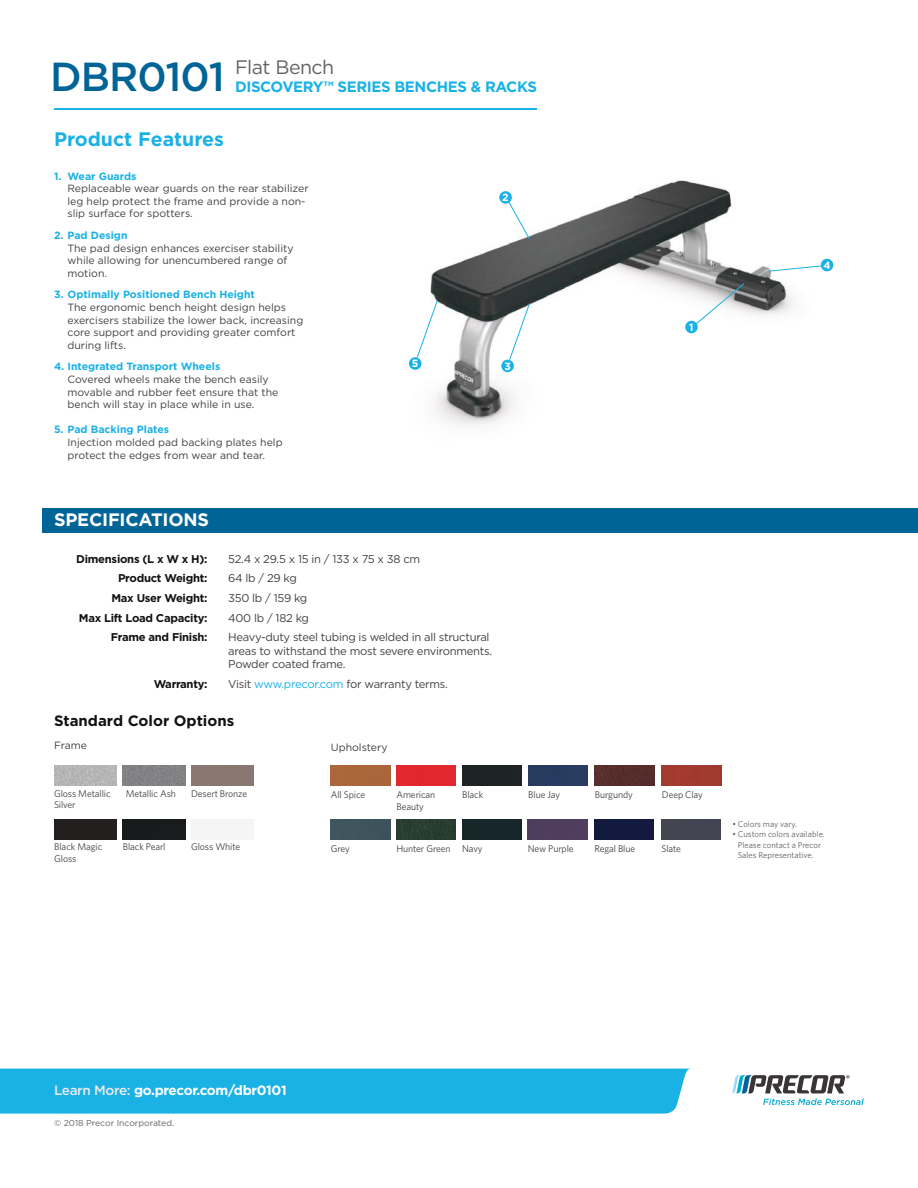
<style>
.page{position:relative;width:918px;height:1188px;background:#fff}
.page>*{position:absolute;margin:0;border:0;box-sizing:border-box;transform-origin:0 0}
.t1{font:19.5px "Gotham";letter-spacing:-.025em;color:#656265}
.t2{font:700 19.5px "Gotham";color:#1ab1e5}
.t3{font:700 18px "Gotham";letter-spacing:-.01em;color:#fff}
.t4{font:700 15px "Gotham";letter-spacing:-.025em;color:#1ab1e5}
.t5{font:700 15px "Gotham";color:#111213}
.t6{font:700 13.5px "Gotham";letter-spacing:-.025em;color:#fff}
.t7{font:11.25px/13.5px "Gotham";letter-spacing:-.025em;color:#434142}
.t8{font:700 11.25px "Gotham";letter-spacing:-.025em;color:#111213}
.t9{font:10.5px/12.6px "Gotham";color:#434142}
.t10{font:700 10.5px "Gotham";color:#1ab1e5}
.t11{font:700 10.5px "Gotham";color:#fff}
.t12{font:9.75px/11.7px "Whitney";letter-spacing:-.01em;color:#434142}
.t13{font:8.7px/10.4px "Whitney";color:#656265}
.t14{font:8.7px "Gotham";color:#656265}
.s1{font-weight:500;font-size:40.5px;color:#006596}
.s2{color:#1ab1e5}
.s3{font-weight:500;color:#edecec}
</style>
<div class="page">
<img style="left:409px;top:108px;width:425px;height:318px">
<div style="left:0;top:1069px;width:689px;height:45px;background:#1ab1e5"></div>
<svg style="left:732px;top:1075px;width:132px;height:30px"></svg>
<img style="left:54px;top:765px;width:63px;height:20px">
<img style="left:123px;top:765px;width:62px;height:20px">
<div style="left:54px;top:819px;width:63px;height:20px;background:#241f1f"></div>
<img style="left:123px;top:819px;width:62px;height:20px">
<div style="left:42px;top:508px;width:876px;height:24px;background:#006596"></div>
<hr style="left:54px;top:108px;width:482px;height:2px;background:#1ab1e5">
<svg style="left:690px;top:282px;width:55px;height:47px"></svg>
<svg style="left:507px;top:199px;width:23px;height:41px"></svg>
<svg style="left:769px;top:265px;width:54px;height:7px"></svg>
<div style="left:191px;top:819px;width:63px;height:20px;background:#f6f5f5"></div>
<div style="left:685px;top:321px;width:13px;height:12px;background:#1ab1e5;border-radius:50%"></div>
<div style="left:499px;top:191px;width:13px;height:13px;background:#1ab1e5;border-radius:50%"></div>
<div style="left:501px;top:360px;width:13px;height:12px;background:#1ab1e5;border-radius:50%"></div>
<div style="left:821px;top:259px;width:12px;height:12px;background:#1ab1e5;border-radius:50%"></div>
<svg style="left:509px;top:303px;width:21px;height:58px"></svg>
<div style="left:409px;top:357px;width:13px;height:13px;background:#1ab1e5;border-radius:50%"></div>
<svg style="left:416px;top:300px;width:22px;height:58px"></svg>
<img style="left:331px;top:765px;width:59px;height:20px">
<img style="left:462px;top:765px;width:60px;height:20px">
<img style="left:462px;top:819px;width:60px;height:20px">
<img style="left:396px;top:765px;width:60px;height:20px">
<img style="left:528px;top:765px;width:60px;height:20px">
<img style="left:331px;top:819px;width:59px;height:20px">
<img style="left:396px;top:819px;width:60px;height:20px">
<img style="left:528px;top:819px;width:59px;height:20px">
<img style="left:595px;top:765px;width:59px;height:20px">
<img style="left:594px;top:819px;width:60px;height:20px">
<img style="left:662px;top:765px;width:59px;height:20px">
<img style="left:661px;top:819px;width:60px;height:20px">
<h1 class="t1" style="left:50px;top:55px;width:285px"><span class="s1">DBR0101</span> Flat Bench</h1>
<h3 class="t4" style="left:235px;top:77px;width:304px">DISCOVERY™ SERIES BENCHES &amp; RACKS</h3>
<h1 class="t2" style="left:54px;top:126px;width:171px">Product Features</h1>
<p class="t10" style="left:54px;top:169px;width:84px">1. Wear Guards</p>
<p class="t9" style="left:68px;top:182px;width:243px">Replaceable wear guards on the rear stabilizer leg help protect the frame and provide a non&shy;slip surface for spotters.</p>
<p class="t10" style="left:54px;top:228px;width:75px">2. Pad Design</p>
<p class="t9" style="left:68px;top:241px;width:228px">The pad design enhances exerciser stability while allowing for unencumbered range of motion.</p>
<p class="t10" style="left:54px;top:288px;width:202px">3. Optimally Positioned Bench Height</p>
<p class="t9" style="left:68px;top:301px;width:237px">The ergonomic bench height design helps exercisers stabilize the lower back, increasing core support and providing greater comfort during lifts.</p>
<p class="t10" style="left:54px;top:360px;width:168px">4. Integrated Transport Wheels</p>
<p class="t9" style="left:68px;top:373px;width:212px">Covered wheels make the bench easily movable and rubber feet ensure that the bench will stay in place while in use.</p>
<p class="t10" style="left:54px;top:423px;width:117px">5. Pad Backing Plates</p>
<p class="t9" style="left:68px;top:436px;width:217px">Injection molded pad backing plates help protect the edges from wear and tear.</p>
<p class="t11" style="left:412px;top:356px;width:8px">5</p>
<p class="t11" style="left:502px;top:190px;width:8px">2</p>
<p class="t11" style="left:504px;top:359px;width:8px">3</p>
<h2 class="t3" style="left:54px;top:508px;width:157px">SPECIFICATIONS</h2>
<p class="t8" style="left:76px;top:551px;width:133px">Dimensions (L x W x H):</p>
<p class="t7" style="left:228px;top:552px;width:194px">52.4 x 29.5 x 15 in / 133 x 75 x 38 cm</p>
<p class="t8" style="left:118px;top:571px;width:91px">Product Weight:</p>
<p class="t7" style="left:228px;top:571px;width:70px">64 lb / 29 kg</p>
<p class="t8" style="left:111px;top:591px;width:98px">Max User Weight:</p>
<p class="t7" style="left:228px;top:591px;width:81px">350 lb / 159 kg</p>
<p class="t8" style="left:79px;top:610px;width:130px">Max Lift Load Capacity:</p>
<p class="t7" style="left:228px;top:611px;width:82px">400 lb / 182 kg</p>
<p class="t8" style="left:111px;top:630px;width:98px">Frame and Finish:</p>
<p class="t7" style="left:228px;top:630px;width:265px">Heavy-duty steel tubing is welded in all structural areas to withstand the most severe environments.<br>Powder coated frame.</p>
<p class="t8" style="left:154px;top:676px;width:55px">Warranty:</p>
<p class="t7" style="left:228px;top:677px;width:221px">Visit <span class="s2">www.precor.com</span> for warranty terms.</p>
<h3 class="t5" style="left:54px;top:710px;width:182px">Standard Color Options</h3>
<p class="t9" style="left:54px;top:739px;width:35px">Frame</p>
<p class="t9" style="left:331px;top:740px;width:58px">Upholstery</p>
<p class="t12" style="left:54px;top:787px;width:58px">Gloss Metallic</p>
<p class="t12" style="left:126px;top:787px;width:52px">Metallic Ash</p>
<p class="t12" style="left:54px;top:799px;width:23px">Silver</p>
<p class="t12" style="left:54px;top:840px;width:50px">Black Magic<br>Gloss</p>
<p class="t12" style="left:123px;top:840px;width:44px">Black Pearl</p>
<p class="t12" style="left:191px;top:787px;width:58px">Desert Bronze</p>
<p class="t12" style="left:191px;top:840px;width:51px">Gloss White</p>
<p class="t12" style="left:331px;top:789px;width:36px">All Spice</p>
<p class="t12" style="left:396px;top:789px;width:40px">American</p>
<p class="t12" style="left:528px;top:789px;width:33px">Blue Jay</p>
<p class="t12" style="left:396px;top:800px;width:29px">Beauty</p>
<p class="t12" style="left:462px;top:843px;width:22px">Navy</p>
<p class="t12" style="left:462px;top:789px;width:23px">Black</p>
<p class="t12" style="left:331px;top:843px;width:21px">Grey</p>
<p class="t12" style="left:528px;top:843px;width:47px">New Purple</p>
<p class="t12" style="left:396px;top:843px;width:56px">Hunter Green</p>
<p class="t12" style="left:595px;top:789px;width:39px">Burgundy</p>
<p class="t12" style="left:594px;top:843px;width:42px">Regal Blue</p>
<p class="t11" style="left:689px;top:320px;width:6px">1</p>
<p class="t12" style="left:662px;top:789px;width:42px">Deep Clay</p>
<p class="t12" style="left:661px;top:843px;width:21px">Slate</p>
<p class="t11" style="left:823px;top:258px;width:9px">4</p>
<p class="t13" style="left:732px;top:818px;width:66px">• Colors may vary.</p>
<p class="t13" style="left:738px;top:829px;width:88px;text-indent:-6px">• Custom colors available.<br>Please contact a Precor<br>Sales Representative.</p>
<p class="t6" style="left:54px;top:1081px;width:234px"><span class="s3">Learn More:</span> go.precor.com/dbr0101</p>
<p class="t14" style="left:54px;top:1117px;width:122px">© 2018 Precor Incorporated.</p>
</div>
